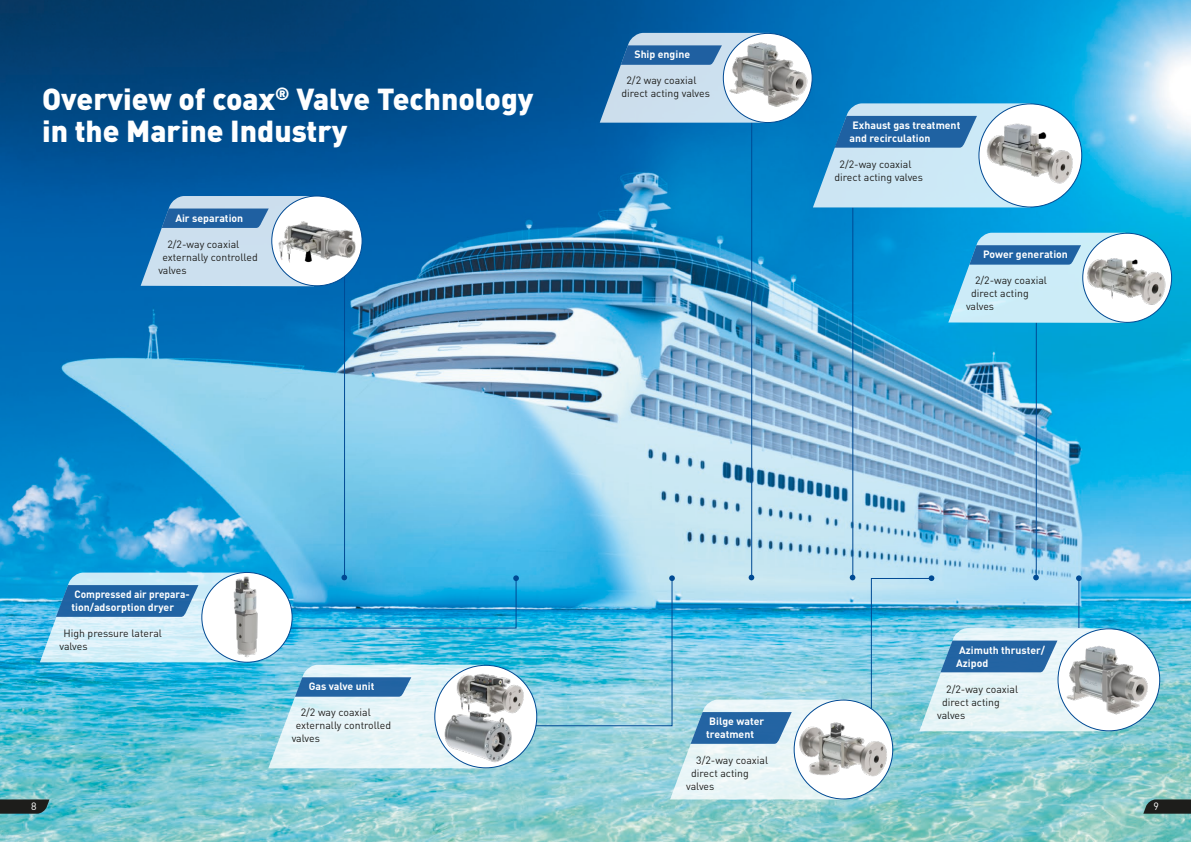
<style>
.page{position:relative;width:1191px;height:842px;background:#fff}
.page>*{position:absolute;margin:0;border:0;box-sizing:border-box;transform-origin:0 0}
.t1{font:900 30px/32px "DIN";color:#fff}
.t2{font:10.5px/13px "DIN";color:#1d1d1b}
.t3{font:700 10.5px/13px "DIN";color:#fff}
.t4{font:700 10.5px/13px "DIN";color:#fff;scale:.96 1}
.t5{font:10.5px "DIN";color:#fff}
</style>
<div class="page">
<img style="left:0;top:0;width:1191px;height:842px">
<hr style="left:751px;top:122px;width:1px;height:455px;background:#004a94">
<hr style="left:344px;top:260px;width:1px;height:317px;background:#004a94">
<hr style="left:852px;top:207px;width:1px;height:370px;background:#004a94">
<hr style="left:1036px;top:322px;width:1px;height:255px;background:#004a94">
<svg style="left:600px;top:33px;width:201px;height:90px;background:#93b7d5"></svg>
<svg style="left:813px;top:103px;width:255px;height:104px;background:#8abbdc"></svg>
<svg style="left:948px;top:233px;width:210px;height:90px;background:#95cbe6"></svg>
<svg style="left:140px;top:196px;width:207px;height:90px;background:#94b9d8"></svg>
<img style="left:272px;top:200px;width:90px;height:86px">
<img style="left:723px;top:33px;width:89px;height:85px">
<img style="left:1082px;top:233px;width:89px;height:89px;border-radius:44px">
<img style="left:979px;top:104px;width:102px;height:103px;border-radius:51px">
<img style="left:0;top:573px;width:1191px;height:241px">
<h1 class="t1" style="left:42px;top:81px;width:493px">Overview of coax<sup>®</sup> Valve Technology in the Marine Industry</h1>
<p class="t3" style="left:175px;top:211px;width:69px">Air separation</p>
<p class="t2" style="left:167px;top:237px;width:73px">2/2-way coaxial</p>
<p class="t2" style="left:162px;top:250px;width:97px">externally controlled</p>
<p class="t2" style="left:158px;top:263px;width:30px">valves</p>
<p class="t3" style="left:634px;top:48px;width:57px">Ship engine</p>
<p class="t2" style="left:621px;top:74px;width:90px;text-indent:5px">2/2 way coaxial direct acting valves</p>
<p class="t3" style="left:849px;top:118px;width:112px">Exhaust gas treatment and recirculation</p>
<p class="t2" style="left:834px;top:157px;width:90px;text-indent:5px">2/2-way coaxial direct acting valves</p>
<p class="t3" style="left:983px;top:247px;width:86px">Power generation</p>
<p class="t2" style="left:975px;top:274px;width:73px">2/2-way coaxial</p>
<p class="t2" style="left:971px;top:287px;width:59px">direct acting</p>
<p class="t2" style="left:966px;top:300px;width:30px">valves</p>
<p class="t4" style="left:71px;top:587px;width:125px">Compressed air prepara&shy;tion/adsorption dryer</p>
<p class="t2" style="left:59px;top:627px;width:104px;text-indent:4px">High pressure lateral valves</p>
<p class="t3" style="left:309px;top:679px;width:67px">Gas valve unit</p>
<p class="t2" style="left:301px;top:706px;width:72px">2/2 way coaxial</p>
<p class="t2" style="left:296px;top:719px;width:97px">externally controlled</p>
<p class="t2" style="left:292px;top:732px;width:30px">valves</p>
<p class="t3" style="left:706px;top:714px;width:60px">Bilge water treatment</p>
<p class="t2" style="left:696px;top:753px;width:73px">3/2-way coaxial</p>
<p class="t2" style="left:691px;top:766px;width:59px">direct acting</p>
<p class="t2" style="left:686px;top:779px;width:30px">valves</p>
<p class="t3" style="left:956px;top:643px;width:90px">Azimuth thruster/<br>Azipod</p>
<p class="t2" style="left:946px;top:682px;width:73px">2/2-way coaxial</p>
<p class="t2" style="left:942px;top:695px;width:59px">direct acting</p>
<p class="t2" style="left:937px;top:708px;width:30px">valves</p>
<p class="t5" style="left:31px;top:800px;width:7px">8</p>
<p class="t5" style="left:1153px;top:800px;width:7px">9</p>
</div>
